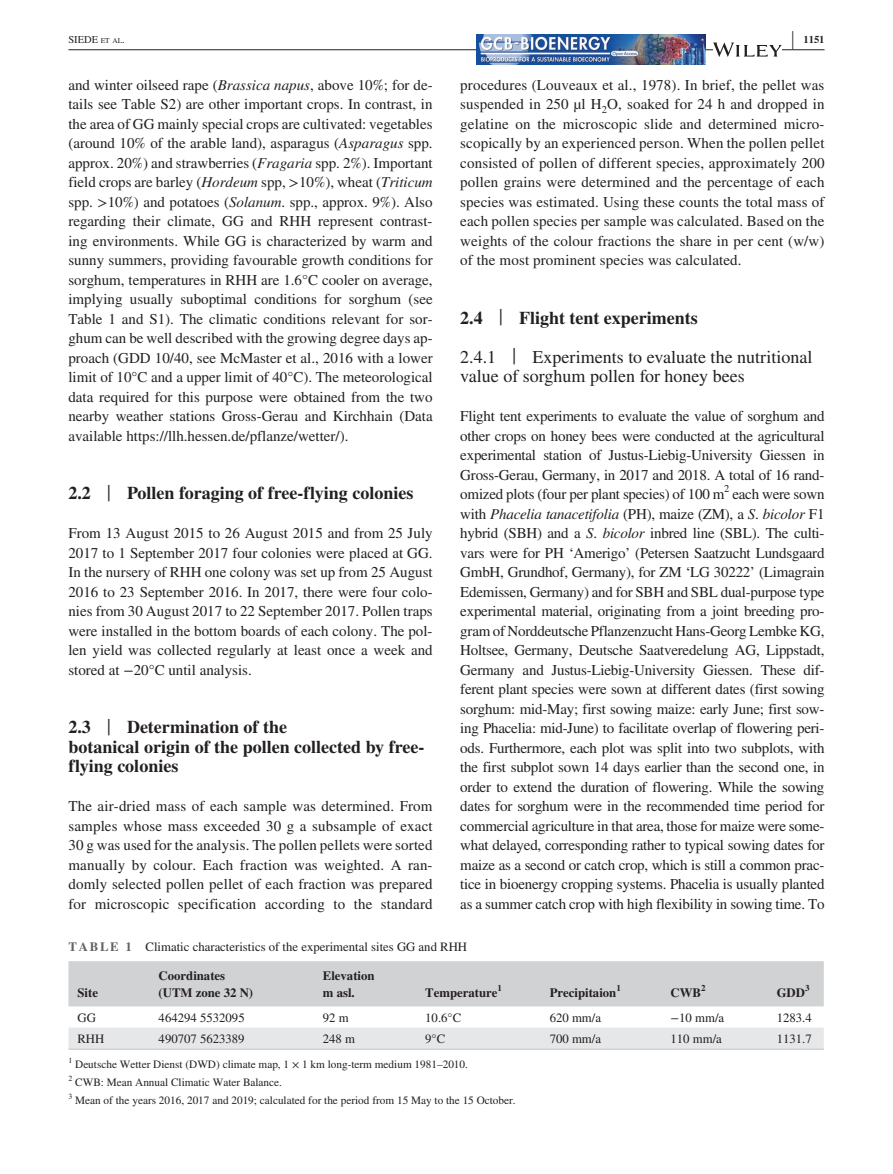
<style>
.page{position:relative;width:893px;height:1174px;background:#fff}
.page>*{position:absolute;margin:0;border:0;box-sizing:border-box;transform-origin:0 0}
.t1{font:700 25.95px "STIX";color:#231f20;scale:.36 1}
.t2{font:700 18px/19.5px "STIX";color:#231f20}
.t3{font:18px/39px "STIX";color:#231f20}
.t4{font:15px/19.5px "STIX";color:#231f20;text-align:justify}
.t5{font:12.75px "STIX";color:#231f20}
.t6{font:700 12.75px/17.2px "STIX";color:#231f20}
.t7{font:11.25px "STIX";color:#231f20}
.t8{font:10.5px "STIX";color:#231f20}
.t9{font:700 10.5px "STIX";color:#231f20}
.t10{font:10.5px "STIX";color:#231f20}
.t11{font:700 8.85px "STIX";color:#231f20}
.t12{font:7.8px "STIX";color:#231f20}
.s1{font-size:7.35px}
.s2{font-style:italic}
.s3{font-weight:700}
.s4{font-size:23.7px}
.s5{font-weight:400;font-size:23.7px}
.s6{font-weight:700;color:#636366}
</style>
<div class="page">
<hr style="left:68px;top:49px;width:756px;height:1px;background:#231f20">
<img style="left:476px;top:35px;width:229px;height:30px">
<svg style="left:713px;top:43px;width:69px;height:14px"></svg>
<div style="left:68px;top:961px;width:756px;height:45px;background:#d1d2d4"></div>
<div style="left:68px;top:1028px;width:756px;height:21px;background:#e6e7e9"></div>
<hr style="left:68px;top:1048px;width:82px;height:2px;background:#d1d2d4">
<hr style="left:150px;top:1048px;width:164px;height:2px;background:#d1d2d4">
<hr style="left:314px;top:1048px;width:102px;height:2px;background:#d1d2d4">
<hr style="left:416px;top:1048px;width:125px;height:2px;background:#d1d2d4">
<hr style="left:541px;top:1048px;width:120px;height:2px;background:#d1d2d4">
<hr style="left:662px;top:1048px;width:106px;height:2px;background:#d1d2d4">
<hr style="left:768px;top:1048px;width:56px;height:2px;background:#d1d2d4">
<h1 class="t1" style="left:792px;top:25px;width:7px">|</h1>
<p class="t8" style="left:68px;top:32px;width:58px">SIEDE <span class="s1">et al</span>.</p>
<p class="t9" style="left:803px;top:33px;width:22px">1151</p>
<p class="t4" style="left:68px;top:76px;width:366px">and winter oilseed rape (<span class="s2">Brassica napus</span>, above 10%; for de&shy;tails see Table S2) are other important crops. In contrast, in the area of GG mainly special crops are cultivated: vegetables (around 10% of the arable land), asparagus (<span class="s2">Asparagus</span> spp. approx. 20%) and strawberries (<span class="s2">Fragaria</span> spp. 2%). Important field crops are barley (<span class="s2">Hordeum</span> spp, &gt;10%), wheat (<span class="s2">Triticum </span>spp. &gt;10%) and potatoes (<span class="s2">Solanum</span>. spp., approx. 9%). Also regarding their climate, GG and RHH represent contrast&shy;ing environments. While GG is characterized by warm and sunny summers, providing favourable growth conditions for sorghum, temperatures in RHH are 1.6°C cooler on average, implying usually suboptimal conditions for sorghum (see Table 1 and S1). The climatic conditions relevant for sor&shy;ghum can be well described with the growing degree days ap&shy;proach (GDD 10/40, see McMaster et al., 2016 with a lower limit of 10°C and a upper limit of 40°C). The meteorological data required for this purpose were obtained from the two nearby weather stations Gross-Gerau and Kirchhain (Data available https://llh.hessen.de/pflanze/wetter/).</p>
<p class="t4" style="left:460px;top:76px;width:366px">procedures (Louveaux et al., 1978). In brief, the pellet was suspended in 250 µl H<sub>2</sub>O, soaked for 24 h and dropped in gelatine on the microscopic slide and determined micro&shy;scopically by an experienced person. When the pollen pellet consisted of pollen of different species, approximately 200 pollen grains were determined and the percentage of each species was estimated. Using these counts the total mass of each pollen species per sample was calculated. Based on the weights of the colour fractions the share in per cent (w/w) of the most prominent species was calculated.</p>
<p class="t3" style="left:460px;top:299px;width:354px"><span class="s3">2.4</span> <span class="s4">|</span> <span class="s3">Flight tent experiments<br></span>2.4.1 <span class="s4">|</span> Experiments to evaluate the nutritional</p>
<p class="t3" style="left:460px;top:358px;width:286px">value of sorghum pollen for honey bees</p>
<p class="t4" style="left:460px;top:407px;width:366px">Flight tent experiments to evaluate the value of sorghum and other crops on honey bees were conducted at the agricultural experimental station of Justus-Liebig-University Giessen in Gross-Gerau, Germany, in 2017 and 2018. A total of 16 rand&shy;omized plots (four per plant species) of 100 m</p>
<p class="t2" style="left:68px;top:483px;width:346px">2.2 <span class="s5">|</span> Pollen foraging of free-flying colonies</p>
<p class="t4" style="left:68px;top:524px;width:366px">From 13 August 2015 to 26 August 2015 and from 25 July 2017 to 1 September 2017 four colonies were placed at GG.<br>In the nursery of RHH one colony was set up from 25 August 2016 to 23 September 2016. In 2017, there were four colo&shy;nies from 30 August 2017 to 22 September 2017. Pollen traps were installed in the bottom boards of each colony. The pol&shy;len yield was collected regularly at least once a week and stored at −20°C until analysis.</p>
<p class="t10" style="left:724px;top:482px;width:7px">2</p>
<p class="t4" style="left:460px;top:485px;width:366px;text-indent:272px">each were sown with <span class="s2">Phacelia tanacetifolia</span> (PH), maize (ZM), a <span class="s2">S</span>. <span class="s2">bicolor</span> F1 hybrid (SBH) and a <span class="s2">S</span>. <span class="s2">bicolor</span> inbred line (SBL). The culti&shy;vars were for PH ‘Amerigo’ (Petersen Saatzucht Lundsgaard GmbH, Grundhof, Germany), for ZM ‘LG 30222’ (Limagrain Edemissen, Germany) and for SBH and SBL dual-purpose type experimental material, originating from a joint breeding pro&shy;gram of Norddeutsche Pflanzenzucht Hans-Georg Lembke KG, Holtsee, Germany, Deutsche Saatveredelung AG, Lippstadt, Germany and Justus-Liebig-University Giessen. These dif&shy;ferent plant species were sown at different dates (first sowing sorghum: mid-May; first sowing maize: early June; first sow&shy;ing Phacelia: mid-June) to facilitate overlap of flowering peri&shy;ods. Furthermore, each plot was split into two subplots, with the first subplot sown 14 days earlier than the second one, in order to extend the duration of flowering. While the sowing dates for sorghum were in the recommended time period for commercial agriculture in that area, those for maize were some&shy;what delayed, corresponding rather to typical sowing dates for maize as a second or catch crop, which is still a common prac&shy;tice in bioenergy cropping systems. Phacelia is usually planted as a summer catch crop with high flexibility in sowing time. To</p>
<p class="t5" style="left:68px;top:938px;width:400px"><span class="s6">TABLE 1</span> Climatic characteristics of the experimental sites GG and RHH</p>
<p class="t6" style="left:77px;top:984px;width:22px">Site</p>
<p class="t2" style="left:68px;top:717px;width:358px">2.3 <span class="s5">|</span> Determination of the<br>botanical origin of the pollen collected by free&shy;flying colonies</p>
<p class="t4" style="left:68px;top:797px;width:366px">The air-dried mass of each sample was determined. From samples whose mass exceeded 30 g a subsample of exact 30 g was used for the analysis. The pollen pellets were sorted manually by colour. Each fraction was weighted. A ran&shy;domly selected pollen pellet of each fraction was prepared for microscopic specification according to the standard</p>
<p class="t6" style="left:159px;top:967px;width:96px">Coordinates (UTM zone 32 N)</p>
<p class="t6" style="left:323px;top:967px;width:53px">Elevation m asl.</p>
<p class="t11" style="left:497px;top:983px;width:6px">1</p>
<p class="t6" style="left:550px;top:984px;width:68px">Precipitaion</p>
<p class="t11" style="left:616px;top:983px;width:6px">1</p>
<p class="t6" style="left:671px;top:984px;width:32px">CWB</p>
<p class="t11" style="left:701px;top:983px;width:6px">2</p>
<p class="t6" style="left:777px;top:984px;width:30px">GDD</p>
<p class="t11" style="left:805px;top:983px;width:6px">3</p>
<p class="t6" style="left:425px;top:984px;width:74px">Temperature</p>
<p class="t5" style="left:77px;top:1008px;width:20px">GG</p>
<p class="t5" style="left:159px;top:1008px;width:88px">464294 5532095</p>
<p class="t5" style="left:323px;top:1008px;width:27px">92 m</p>
<p class="t5" style="left:425px;top:1008px;width:37px">10.6°C</p>
<p class="t5" style="left:550px;top:1008px;width:53px">620 mm/a</p>
<p class="t5" style="left:670px;top:1008px;width:55px">−10 mm/a</p>
<p class="t5" style="left:777px;top:1008px;width:37px">1283.4</p>
<p class="t5" style="left:77px;top:1030px;width:28px">RHH</p>
<p class="t5" style="left:159px;top:1030px;width:88px">490707 5623389</p>
<p class="t5" style="left:323px;top:1030px;width:34px">248 m</p>
<p class="t5" style="left:425px;top:1030px;width:21px">9°C</p>
<p class="t5" style="left:550px;top:1030px;width:53px">700 mm/a</p>
<p class="t5" style="left:670px;top:1030px;width:53px">110 mm/a</p>
<p class="t5" style="left:777px;top:1030px;width:37px">1131.7</p>
<p class="t12" style="left:68px;top:1055px;width:5px">1</p>
<p class="t7" style="left:75px;top:1056px;width:394px">Deutsche Wetter Dienst (DWD) climate map, 1 × 1 km long-term medium 1981–2010.</p>
<p class="t12" style="left:68px;top:1073px;width:5px">2</p>
<p class="t7" style="left:75px;top:1074px;width:208px">CWB: Mean Annual Climatic Water Balance.</p>
<p class="t12" style="left:68px;top:1091px;width:5px">3</p>
<p class="t7" style="left:75px;top:1092px;width:442px">Mean of the years 2016, 2017 and 2019; calculated for the period from 15 May to the 15 October.</p>
</div>
